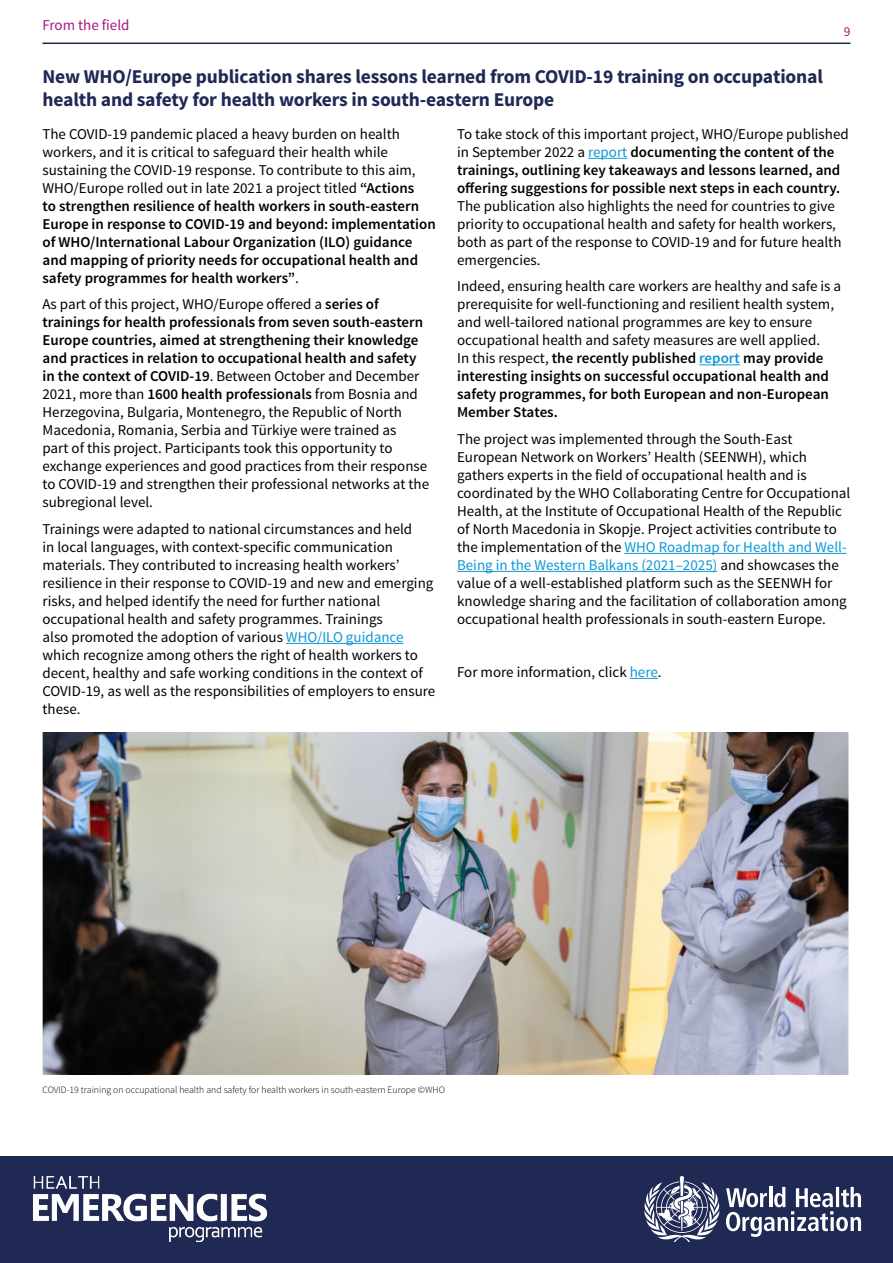
<style>
.page{position:relative;width:893px;height:1263px;background:#fff}
.page>*{position:absolute;margin:0;border:0;box-sizing:border-box;transform-origin:0 0}
.t1{font:700 19.5px/23.4px "Source Sans Pro";letter-spacing:-.01em;color:#1f2954}
.t2{font:15px/18px "Source Sans Pro";color:#000}
.t3{font:600 15px/18px "Source Sans Pro";color:#000}
.t4{font:15px "Source Sans Pro";color:#aa157f}
.t5{font:13.5px "Source Sans Pro";color:#aa157f}
.t6{font:300 9.75px "Source Sans Pro";color:#000}
.s1{font-weight:400}
.s2{font-weight:600}
.s3{color:#0e97d5}
.s4{font-weight:400;color:#0e97d5}
.s5{font-weight:600;color:#0e97d5}
</style>
<div class="page">
<div style="left:0;top:1157px;width:893px;height:106px;background:#1f2954"></div>
<img style="left:12px;top:1156px;width:276px;height:87px">
<svg style="left:644px;top:1176px;width:217px;height:66px"></svg>
<hr style="left:43px;top:43px;width:807px;height:1px;background:#1f2954">
<hr style="left:286px;top:643px;width:118px;height:1px;background:#0e97d5">
<hr style="left:588px;top:158px;width:39px;height:1px;background:#0e97d5">
<hr style="left:699px;top:364px;width:41px;height:1px;background:#0e97d5">
<hr style="left:624px;top:553px;width:223px;height:1px;background:#0e97d5">
<hr style="left:457px;top:571px;width:260px;height:1px;background:#0e97d5">
<svg style="left:630px;top:678px;width:28px;height:1px"></svg>
<img style="left:43px;top:732px;width:806px;height:342px">
<p class="t4" style="left:43px;top:16px;width:89px">From the field</p>
<h1 class="t1" style="left:43px;top:65px;width:782px">New WHO/Europe publication shares lessons learned from COVID-19 training on occupational health and safety for health workers in south-eastern Europe</h1>
<p class="t5" style="left:844px;top:23px;width:8px">9</p>
<p class="t3" style="left:43px;top:125px;width:395px"><span class="s1">The COVID-19 pandemic placed a heavy burden on health workers, and it is critical to safeguard their health while sustaining the COVID-19 response. To contribute to this aim, WHO/Europe rolled out in late 2021 a project titled</span> “Actions<br>to strengthen resilience of health workers in south-eastern Europe in response to COVID-19 and beyond: implementation of WHO/International Labour Organization (ILO) guidance and mapping of priority needs for occupational health and safety programmes for health workers”<span class="s1">.</span></p>
<p class="t2" style="left:43px;top:296px;width:388px">As part of this project, WHO/Europe offered a <span class="s2">series of trainings for health professionals from seven south-eastern Europe countries, aimed at strengthening their knowledge and practices in relation to occupational health and safety in the context of COVID-19</span>. Between October and December 2021, more than <span class="s2">1600 health professionals</span> from Bosnia and Herzegovina, Bulgaria, Montenegro, the Republic of North Macedonia, Romania, Serbia and Türkiye were trained as<br>part of this project. Participants took this opportunity to exchange experiences and good practices from their response to COVID-19 and strengthen their professional networks at the subregional level.</p>
<p class="t2" style="left:43px;top:520px;width:394px">Trainings were adapted to national circumstances and held<br>in local languages, with context-specific communication materials. They contributed to increasing health workers’ resilience in their response to COVID-19 and new and emerging risks, and helped identify the need for further national occupational health and safety programmes. Trainings<br>also promoted the adoption of various <span class="s3">WHO/ILO guidance </span>which recognize among others the right of health workers to decent, healthy and safe working conditions in the context of COVID-19, as well as the responsibilities of employers to ensure these.</p>
<p class="t3" style="left:457px;top:125px;width:393px"><span class="s1">To take stock of this important project, WHO/Europe published in September 2022 a</span> <span class="s4">report</span> documenting the content of the trainings, outlining key takeaways and lessons learned, and offering suggestions for possible next steps in each country.</p>
<p class="t2" style="left:457px;top:197px;width:386px">The publication also highlights the need for countries to give priority to occupational health and safety for health workers, both as part of the response to COVID-19 and for future health emergencies.</p>
<p class="t2" style="left:457px;top:278px;width:386px">Indeed, ensuring health care workers are healthy and safe is a prerequisite for well-functioning and resilient health system, and well-tailored national programmes are key to ensure occupational health and safety measures are well applied.<br>In this respect, <span class="s2">the recently published</span> <span class="s5">report</span> <span class="s2">may provide interesting insights on successful occupational health and safety programmes, for both European and non-European Member States.</span></p>
<p class="t2" style="left:457px;top:430px;width:395px">The project was implemented through the South-East European Network on Workers’ Health (SEENWH), which gathers experts in the field of occupational health and is coordinated by the WHO Collaborating Centre for Occupational Health, at the Institute of Occupational Health of the Republic of North Macedonia in Skopje. Project activities contribute to the implementation of the <span class="s3">WHO Roadmap for Health and Well-Being in the Western Balkans (2021–2025)</span> and showcases the value of a well-established platform such as the SEENWH for knowledge sharing and the facilitation of collaboration among occupational health professionals in south-eastern Europe.</p>
<p class="t2" style="left:457px;top:663px;width:206px">For more information, click <span class="s3">here</span>.</p>
<p class="t6" style="left:43px;top:1084px;width:404px">COVID-19 training on occupational health and safety for health workers in south-eastern Europe ©WHO</p>
</div>
